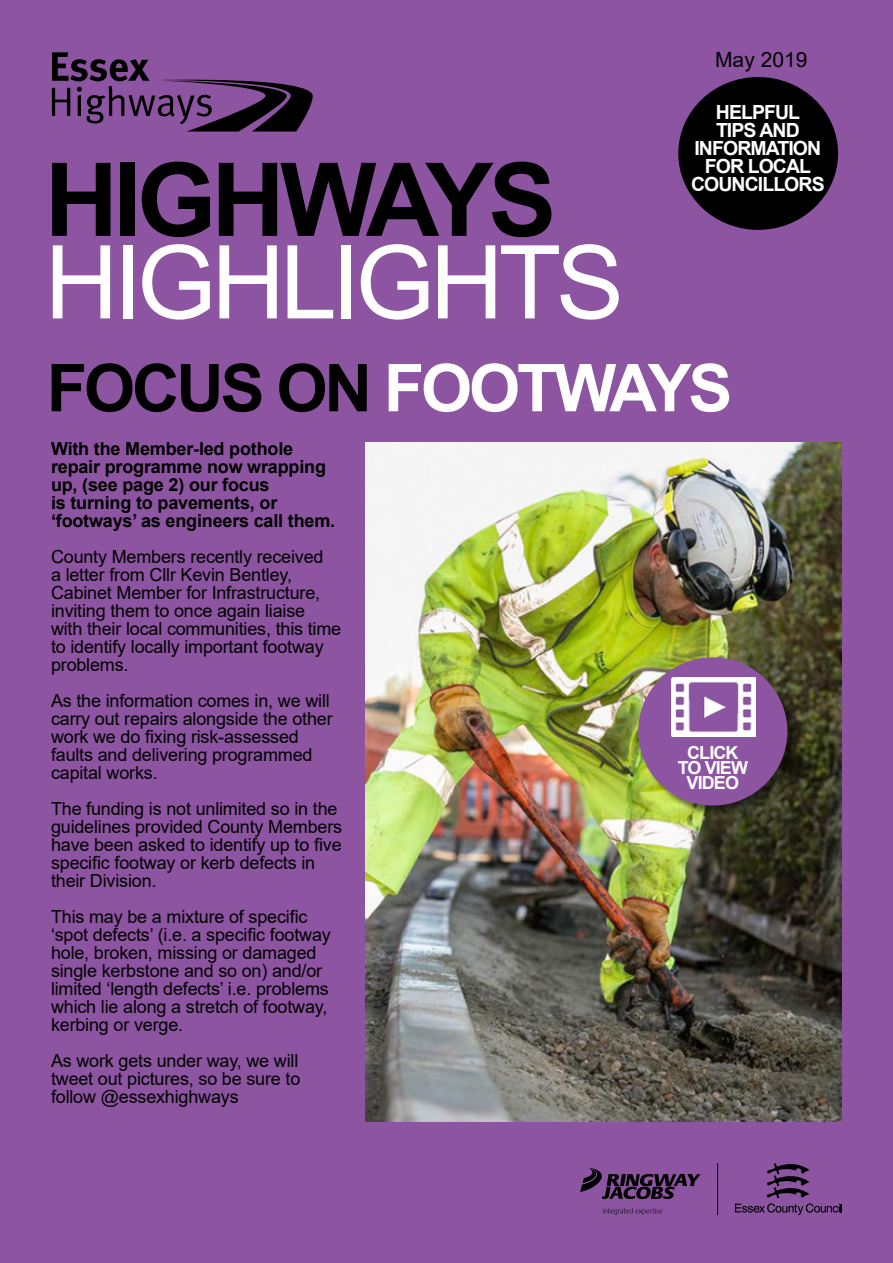
<style>
.page{position:relative;width:893px;height:1263px;background:#8d54a2}
.page>*{position:absolute;margin:0;border:0;box-sizing:border-box;transform-origin:0 0}
.t1{font:102px "Arial";letter-spacing:-.05em;color:#fff}
.t2{font:700 102px "Arial";letter-spacing:-.05em;color:#000}
.t3{font:700 66px "Arial";letter-spacing:-.05em;color:#fff}
.t4{font:21px "Arial";color:#000}
.t5{font:700 19.5px/18px "Arial";letter-spacing:-.05em;color:#fff;text-align:center}
.t6{font:18px/18px "Arial";letter-spacing:-.01em;color:#000}
.t7{font:700 18px/18px "Arial";letter-spacing:-.01em;color:#000}
.t8{font:700 18px/15.1px "Arial";letter-spacing:-.05em;color:#fff;text-align:center}
.s1{color:#8d54a2}
.s2{color:#000}
</style>
<div class="page">
<img style="left:366px;top:443px;width:476px;height:678px">
<div style="left:678px;top:77px;width:160px;height:153px;background:#000;border-radius:50%"></div>
<svg style="left:52px;top:52px;width:261px;height:80px"></svg>
<svg style="left:603px;top:1208px;width:59px;height:7px"></svg>
<svg style="left:580px;top:1167px;width:120px;height:32px"></svg>
<svg style="left:735px;top:1163px;width:107px;height:52px"></svg>
<hr style="left:717px;top:1163px;width:1px;height:52px;background:#000">
<div style="left:639px;top:659px;width:160px;height:158px;background:#000;opacity:.5"></div>
<div style="left:638px;top:657px;width:149px;height:148px;background:#8d54a2;border-radius:50%"></div>
<img style="left:671px;top:677px;width:84px;height:60px">
<h1 class="t2" style="left:45px;top:128px;width:513px">HIGHWAYS</h1>
<h1 class="t1" style="left:45px;top:212px;width:581px">HIGHLIGHTS</h1>
<p class="t4" style="left:715px;top:45px;width:105px">May 2019<span class="s1">9</span></p>
<p class="t5" style="left:691px;top:103px;width:135px">HELPFUL<br>TIPS AND<br>INFORMATION<br>FOR LOCAL<br>COUNCILLORS</p>
<h2 class="t3" style="left:47px;top:342px;width:687px"><span class="s2">FOCUS ON</span> FOOTWAYS</h2>
<p class="t7" style="left:51px;top:440px;width:286px">With the Member-led pothole repair programme now wrapping up, (see page 2) our focus<br>is turning to pavements, or ‘footways’ as engineers call them.</p>
<p class="t6" style="left:51px;top:548px;width:292px">County Members recently received<br>a letter from Cllr Kevin Bentley,<br>Cabinet Member for Infrastructure, inviting them to once again liaise<br>with their local communities, this time to identify locally important footway problems.</p>
<p class="t6" style="left:51px;top:692px;width:283px">As the information comes in, we will carry out repairs alongside the other work we do fixing risk-assessed faults and delivering programmed capital works.</p>
<p class="t6" style="left:51px;top:800px;width:293px">The funding is not unlimited so in the guidelines provided County Members have been asked to identify up to five specific footway or kerb defects in their Division.</p>
<p class="t6" style="left:51px;top:908px;width:281px">This may be a mixture of specific ‘spot defects’ (i.e. a specific footway hole, broken, missing or damaged single kerbstone and so on) and/or limited ‘length defects’ i.e. problems which lie along a stretch of footway, kerbing or verge.</p>
<p class="t6" style="left:51px;top:1052px;width:251px;text-align:justify">As work gets under way, we will tweet out pictures, so be sure to follow @essexhighways</p>
<p class="t8" style="left:678px;top:745px;width:72px">CLICK<br>TO VIEW<br>VIDEO</p>
</div>
